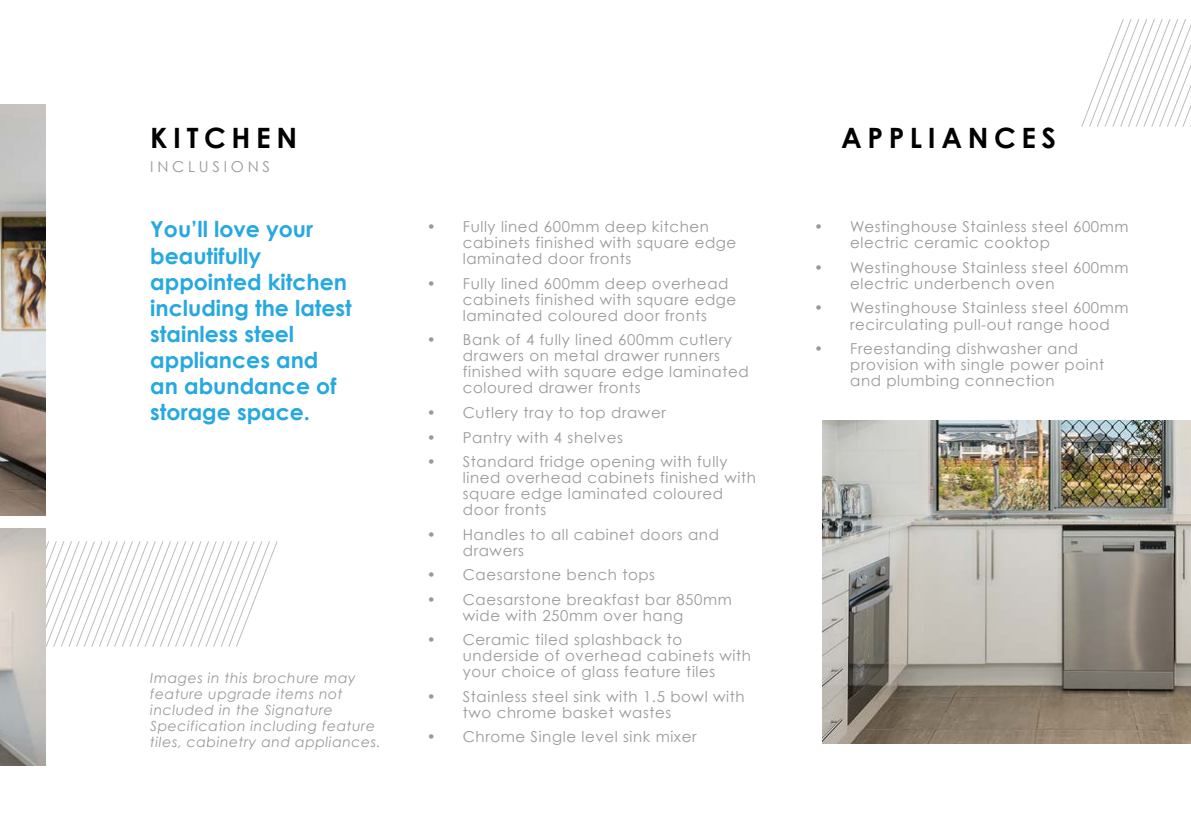
<style>
.page{position:relative;width:1191px;height:840px;background:#fff}
.page>*{position:absolute;margin:0;border:0;box-sizing:border-box;transform-origin:0 0}
.t1{font:700 28px "Century Gothic";letter-spacing:.2em;color:#000}
.t2{font:700 22px/26px "Century Gothic";color:#26a8e0}
.t3{font:15px/16px "Century Gothic";letter-spacing:.04em;color:#999}
.t4{font:15px "Century Gothic";letter-spacing:.25em;color:#999}
.t5{font:italic 14px/16px "Century Gothic";letter-spacing:.04em;color:#999}
</style>
<div class="page">
<svg style="left:45px;top:540px;width:233px;height:107px"></svg>
<img style="left:0;top:105px;width:45px;height:410px">
<img style="left:0;top:528px;width:45px;height:236px">
<svg style="left:1081px;top:19px;width:110px;height:108px"></svg>
<img style="left:822px;top:420px;width:369px;height:323px">
<h1 class="t1" style="left:150px;top:120px;width:148px">KITCHEN</h1>
<h1 class="t1" style="left:841px;top:120px;width:217px">APPLIANCES</h1>
<p class="t4" style="left:150px;top:158px;width:121px">INCLUSIONS</p>
<h2 class="t2" style="left:150px;top:216px;width:203px">You’ll love your beautifully appointed kitchen including the latest stainless steel appliances and<br>an abundance of storage space.</h2>
<p class="t5" style="left:150px;top:669px;width:232px">Images in this brochure may feature upgrade items not included in the Signature<br>Specification including feature tiles, cabinetry and appliances.</p>
<p class="t3" style="left:463px;top:218px;width:275px;text-indent:-36px">• Fully lined 600mm deep kitchen cabinets finished with square edge laminated door fronts</p>
<p class="t3" style="left:463px;top:275px;width:275px;text-indent:-36px">• Fully lined 600mm deep overhead cabinets finished with square edge laminated coloured door fronts</p>
<p class="t3" style="left:463px;top:331px;width:287px;text-indent:-36px">• Bank of 4 fully lined 600mm cutlery drawers on metal drawer runners finished with square edge laminated coloured drawer fronts</p>
<p class="t3" style="left:427px;top:404px;width:241px">• Cutlery tray to top drawer</p>
<p class="t3" style="left:427px;top:428px;width:197px">• Pantry with 4 shelves</p>
<p class="t3" style="left:463px;top:453px;width:295px;text-indent:-36px">• Standard fridge opening with fully lined overhead cabinets finished with square edge laminated coloured door fronts</p>
<p class="t3" style="left:463px;top:525px;width:258px;text-indent:-36px">• Handles to all cabinet doors and drawers</p>
<p class="t3" style="left:427px;top:566px;width:230px">• Caesarstone bench tops</p>
<p class="t3" style="left:463px;top:590px;width:270px;text-indent:-36px">• Caesarstone breakfast bar 850mm wide with 250mm over hang</p>
<p class="t3" style="left:463px;top:631px;width:290px;text-indent:-36px">• Ceramic tiled splashback to underside of overhead cabinets with your choice of glass feature tiles</p>
<p class="t3" style="left:463px;top:688px;width:283px;text-indent:-36px">• Stainless steel sink with 1.5 bowl with two chrome basket wastes</p>
<p class="t3" style="left:427px;top:728px;width:271px">• Chrome Single level sink mixer</p>
<p class="t3" style="left:850px;top:218px;width:280px;text-indent:-36px">• Westinghouse Stainless steel 600mm electric ceramic cooktop</p>
<p class="t3" style="left:850px;top:259px;width:280px;text-indent:-36px">• Westinghouse Stainless steel 600mm electric underbench oven</p>
<p class="t3" style="left:850px;top:300px;width:280px;text-indent:-36px">• Westinghouse Stainless steel 600mm recirculating pull-out range hood</p>
<p class="t3" style="left:850px;top:340px;width:256px;text-indent:-36px">• Freestanding dishwasher and provision with single power point and plumbing connection</p>
</div>
